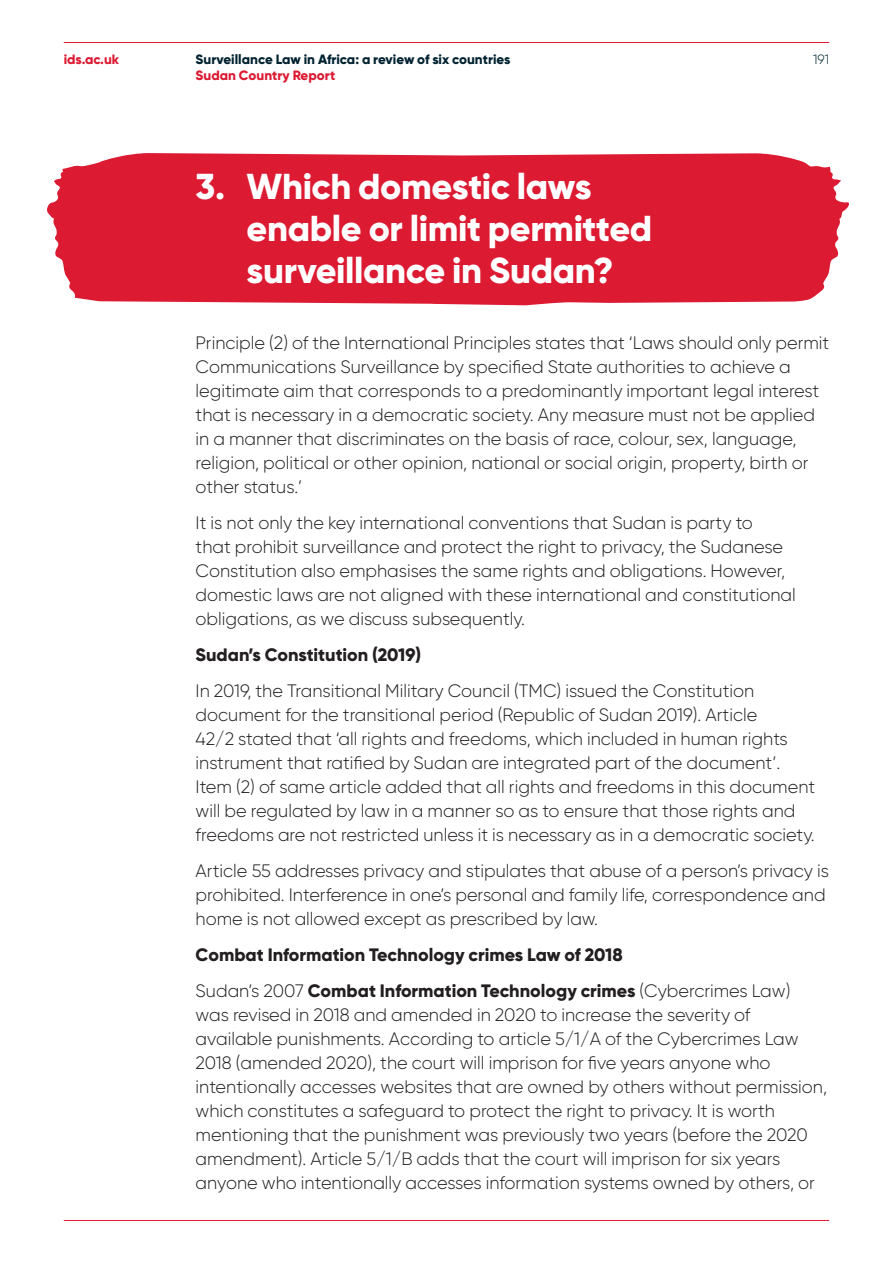
<style>
.page{position:relative;width:893px;height:1263px;background:#fff}
.page>*{position:absolute;margin:0;border:0;box-sizing:border-box;transform-origin:0 0}
.t1{font:800 36px/42px "Gilroy";letter-spacing:-.01em;color:#fff}
.Body_Copy{font:300 18px/24px "Gilroy";color:#231f20}
.Body_Copy-2{font:800 18px "Gilroy";color:#231f20}
.t2{font:800 13.5px "Gilroy";color:#002230}
.Small_body{font:800 13.5px "Gilroy";color:#dc1a32}
.t3{font:300 13.5px "Gilroy";color:#002230}
.s1{font-weight:800}
</style>
<div class="page">
<svg style="left:47px;top:153px;width:802px;height:152px;background:#de2940"></svg>
<hr style="left:64px;top:1220px;width:765px;height:1px;background:#dc1a32">
<hr style="left:64px;top:42px;width:765px;height:1px;background:#dc1a32">
<p class="Small_body" style="left:64px;top:51px;width:57px">ids.ac.uk</p>
<p class="t2" style="left:196px;top:51px;width:316px">Surveillance Law in Africa: a review of six countries</p>
<p class="t3" style="left:813px;top:51px;width:18px">191</p>
<p class="Small_body" style="left:196px;top:66px;width:141px">Sudan Country Report</p>
<h1 class="t1" style="left:247px;top:165px;width:407px;text-indent:-51px">3. Which domestic laws enable or limit permitted surveillance in Sudan?</h1>
<p class="Body_Copy" style="left:196px;top:330px;width:635px">Principle (2) of the International Principles states that ‘Laws should only permit Communications Surveillance by specified State authorities to achieve a legitimate aim that corresponds to a predominantly important legal interest that is necessary in a democratic society. Any measure must not be applied in a manner that discriminates on the basis of race, colour, sex, language, religion, political or other opinion, national or social origin, property, birth or other status.’</p>
<p class="Body_Copy" style="left:196px;top:510px;width:602px">It is not only the key international conventions that Sudan is party to<br>that prohibit surveillance and protect the right to privacy, the Sudanese Constitution also emphasises the same rights and obligations. However, domestic laws are not aligned with these international and constitutional obligations, as we discuss subsequently.</p>
<p class="Body_Copy-2" style="left:196px;top:643px;width:227px">Sudan’s Constitution (2019)</p>
<p class="Body_Copy" style="left:196px;top:678px;width:621px">In 2019, the Transitional Military Council (TMC) issued the Constitution document for the transitional period (Republic of Sudan 2019). Article<br>42/2 stated that ‘all rights and freedoms, which included in human rights instrument that ratified by Sudan are integrated part of the document’.<br>Item (2) of same article added that all rights and freedoms in this document will be regulated by law in a manner so as to ensure that those rights and freedoms are not restricted unless it is necessary as in a democratic society.</p>
<p class="Body_Copy" style="left:196px;top:858px;width:635px">Article 55 addresses privacy and stipulates that abuse of a person’s privacy is prohibited. Interference in one’s personal and family life, correspondence and home is not allowed except as prescribed by law.</p>
<p class="Body_Copy-2" style="left:196px;top:943px;width:429px">Combat Information Technology crimes Law of 2018</p>
<p class="Body_Copy" style="left:196px;top:978px;width:633px">Sudan’s 2007 <span class="s1">Combat Information Technology crimes</span> (Cybercrimes Law) was revised in 2018 and amended in 2020 to increase the severity of available punishments. According to article 5/1/A of the Cybercrimes Law 2018 (amended 2020), the court will imprison for five years anyone who intentionally accesses websites that are owned by others without permission, which constitutes a safeguard to protect the right to privacy. It is worth mentioning that the punishment was previously two years (before the 2020 amendment). Article 5/1/B adds that the court will imprison for six years anyone who intentionally accesses information systems owned by others, or</p>
</div>
